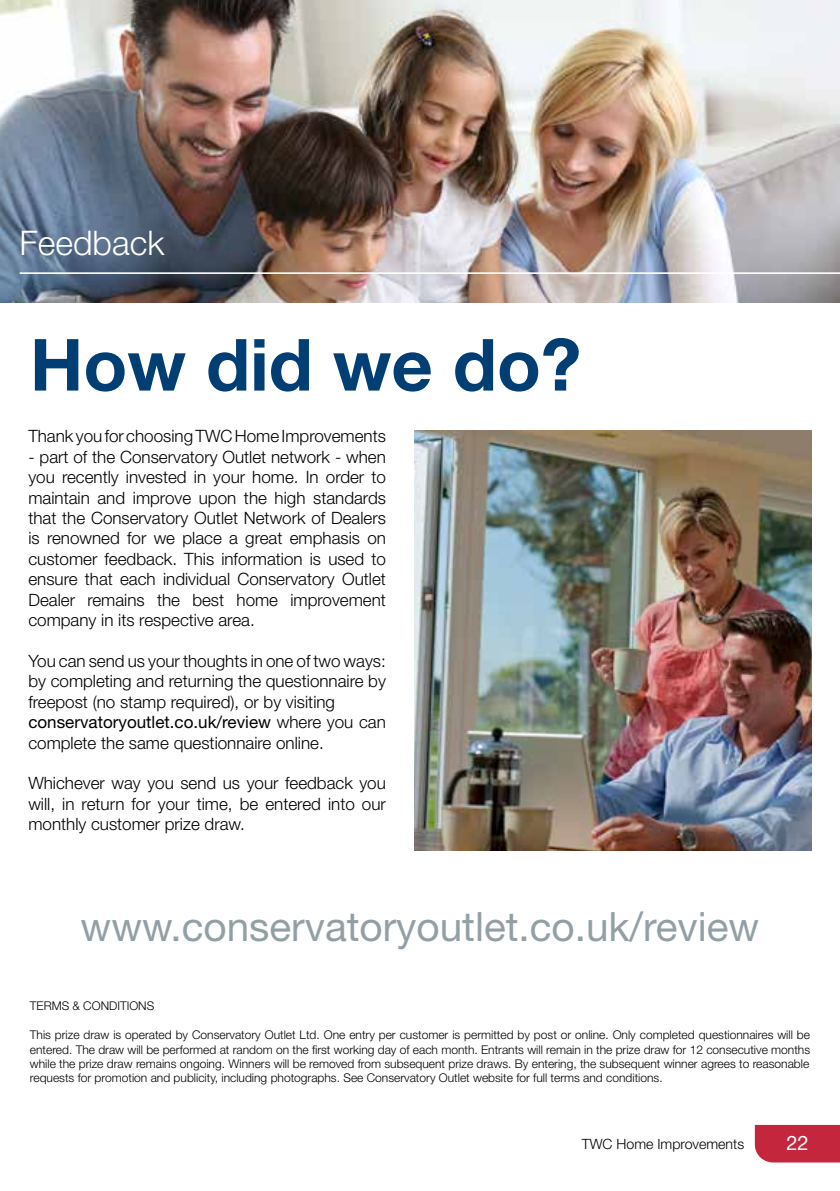
<style>
.page{position:relative;width:840px;height:1191px;background:#fff}
.page>*{position:absolute;margin:0;border:0;box-sizing:border-box;transform-origin:0 0}
.t1{font:700 72px "Helvetica Neue LT Std";color:#013e74}
.t2{font:40.4px "Helvetica Neue LT Std";color:#92a0a6}
.t3{font:300 34px "Helvetica Neue LT Std";color:#fff}
.t4{font:20px "Helvetica Neue LT Std";color:#fff}
.t5{font:300 17px/20.4px "Helvetica Neue LT Std";color:#000;text-align:justify}
.t6{font:300 14.2px "Helvetica Neue LT Std";color:#000}
.t7{font:300 12px/14.4px "Helvetica Neue LT Std";color:#000;text-align:justify}
.s1{font-weight:400}
</style>
<div class="page">
<div style="left:754px;top:1125px;width:85px;height:37px;background:#c4263d"></div>
<img style="left:0;top:0;width:839px;height:303px">
<hr style="left:20px;top:272px;width:819px;height:2px;background:#fff">
<img style="left:414px;top:430px;width:397px;height:420px">
<h3 class="t3" style="left:20px;top:222px;width:146px">Feedback</h3>
<h1 class="t1" style="left:30px;top:320px;width:552px">How did we do?</h1>
<p class="t5" style="left:28px;top:426px;width:359px">Thank you for choosing TWC Home Improvements</p>
<p class="t5" style="left:28px;top:446px;width:359px">- part of the Conservatory Outlet network - when you recently invested in your home. In order to maintain and improve upon the high standards that the Conservatory Outlet Network of Dealers is renowned for we place a great emphasis on customer feedback. This information is used to ensure that each individual Conservatory Outlet Dealer remains the best home improvement company in its respective area.</p>
<p class="t5" style="left:28px;top:650px;width:359px;text-align:left">You can send us your thoughts in one of two ways: by completing and returning the questionnaire by freepost (no stamp required), or by visiting <span class="s1">conservatoryoutlet.co.uk/review</span> where you can complete the same questionnaire online.</p>
<p class="t5" style="left:28px;top:772px;width:359px">Whichever way you send us your feedback you will, in return for your time, be entered into our monthly customer prize draw.</p>
<h2 class="t2" style="left:81px;top:902px;width:679px">www.conservatoryoutlet.co.uk/review</h2>
<p class="t7" style="left:30px;top:998px;width:126px">TERMS &amp; CONDITIONS</p>
<p class="t7" style="left:30px;top:1027px;width:781px">This prize draw is operated by Conservatory Outlet Ltd. One entry per customer is permitted by post or online. Only completed questionnaires will be entered. The draw will be performed at random on the first working day of each month. Entrants will remain in the prize draw for 12 consecutive months while the prize draw remains ongoing. Winners will be removed from subsequent prize draws. By entering, the subsequent winner agrees to reasonable requests for promotion and publicity, including photographs. See Conservatory Outlet website for full terms and conditions.</p>
<p class="t6" style="left:581px;top:1135px;width:164px">TWC Home Improvements</p>
<p class="t4" style="left:785px;top:1130px;width:24px">22</p>
</div>
